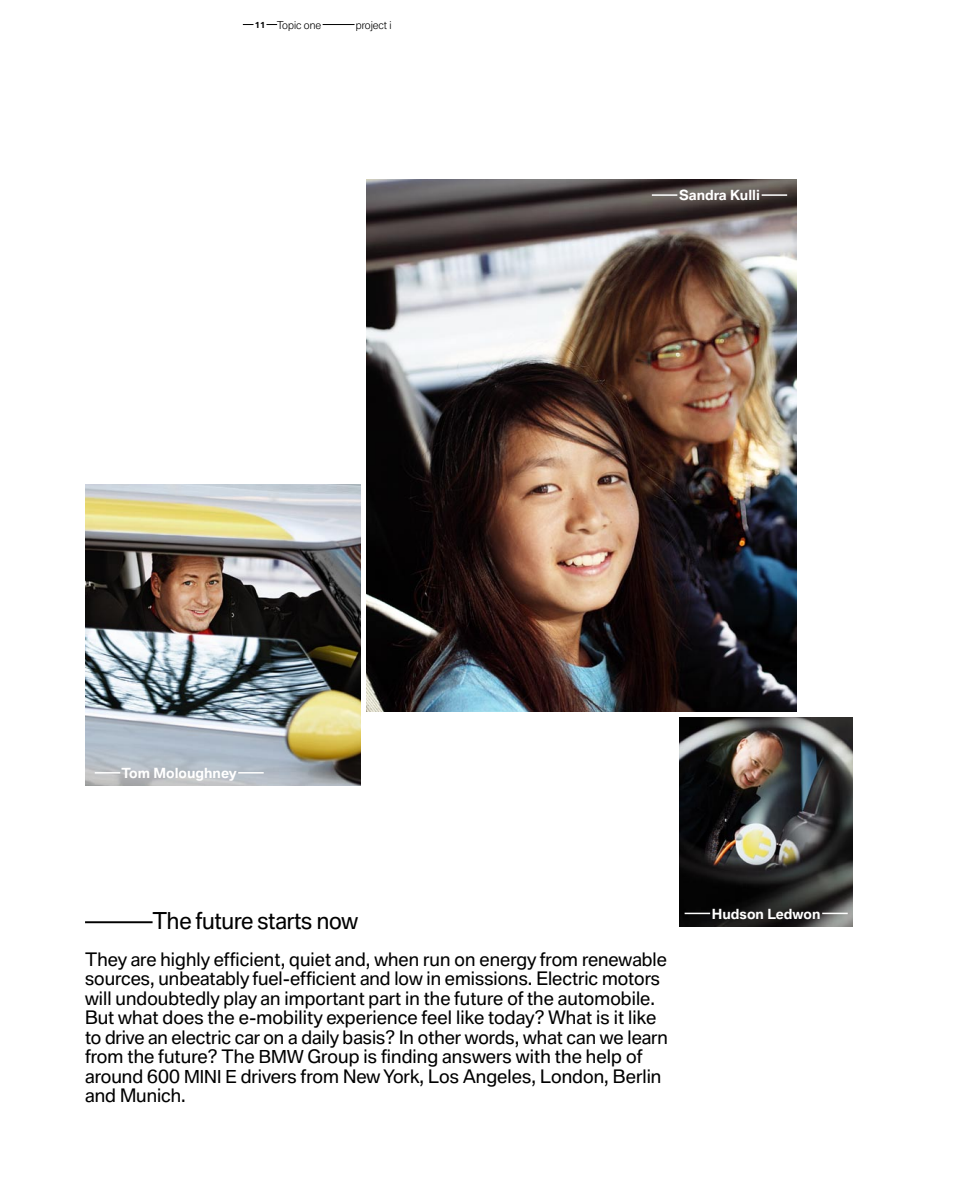
<style>
.page{position:relative;width:957px;height:1191px;background:#fff}
.page>*{position:absolute;margin:0;border:0;box-sizing:border-box;transform-origin:0 0}
.t1{font:22.5px "BMW Type Pro";letter-spacing:-.01em;color:#000}
.t2{font:18px/19.5px "BMW Type Pro";letter-spacing:.005em;color:#000}
.t3{font:700 13.5px "BMW Type Pro";color:#fff}
.t4{font:300 10.5px "BMW Type Pro";color:#000}
.s1{font-weight:700;font-size:8.25px}
.s2{font-size:17.25px}
</style>
<div class="page">
<img style="left:366px;top:179px;width:430px;height:532px">
<img style="left:679px;top:717px;width:173px;height:209px">
<img style="left:85px;top:485px;width:275px;height:300px">
<hr style="left:684px;top:912px;width:26px;height:2px;background:#fff">
<hr style="left:822px;top:912px;width:25px;height:2px;background:#fff">
<svg style="left:95px;top:772px;width:25px;height:1px"></svg>
<svg style="left:238px;top:772px;width:26px;height:1px"></svg>
<hr style="left:652px;top:194px;width:25px;height:2px;background:#fff">
<hr style="left:761px;top:194px;width:26px;height:2px;background:#fff">
<hr style="left:323px;top:24px;width:31px;height:1px;background:#000">
<hr style="left:85px;top:921px;width:68px;height:2px;background:#000">
<p class="t4" style="left:255px;top:18px;width:68px"><span class="s1">11</span> Topic one</p>
<p class="t4" style="left:356px;top:18px;width:37px">project i</p>
<p class="t3" style="left:679px;top:187px;width:82px">Sandra Kulli</p>
<p class="t3" style="left:121px;top:764px;width:117px">Tom Moloughney</p>
<p class="t1" style="left:152px;top:906px;width:207px">The future starts now</p>
<p class="t2" style="left:85px;top:949px;width:584px">They are highly efficient, quiet and, when run on energy from renewable sources, unbeatably fuel-efficient and low in emissions. Electric motors will undoubtedly play an important part in the future of the automobile.<br>But what does the e-mobility experience feel like today? What is it like to drive an electric car on a daily basis? In other words, what can we learn from the future? The <span class="s2">BMW</span> Group is finding answers with the help of around 600 <span class="s2">MINI E</span> drivers from New York, Los Angeles, London, Berlin and Munich.</p>
<p class="t3" style="left:712px;top:905px;width:110px">Hudson Ledwon</p>
</div>
